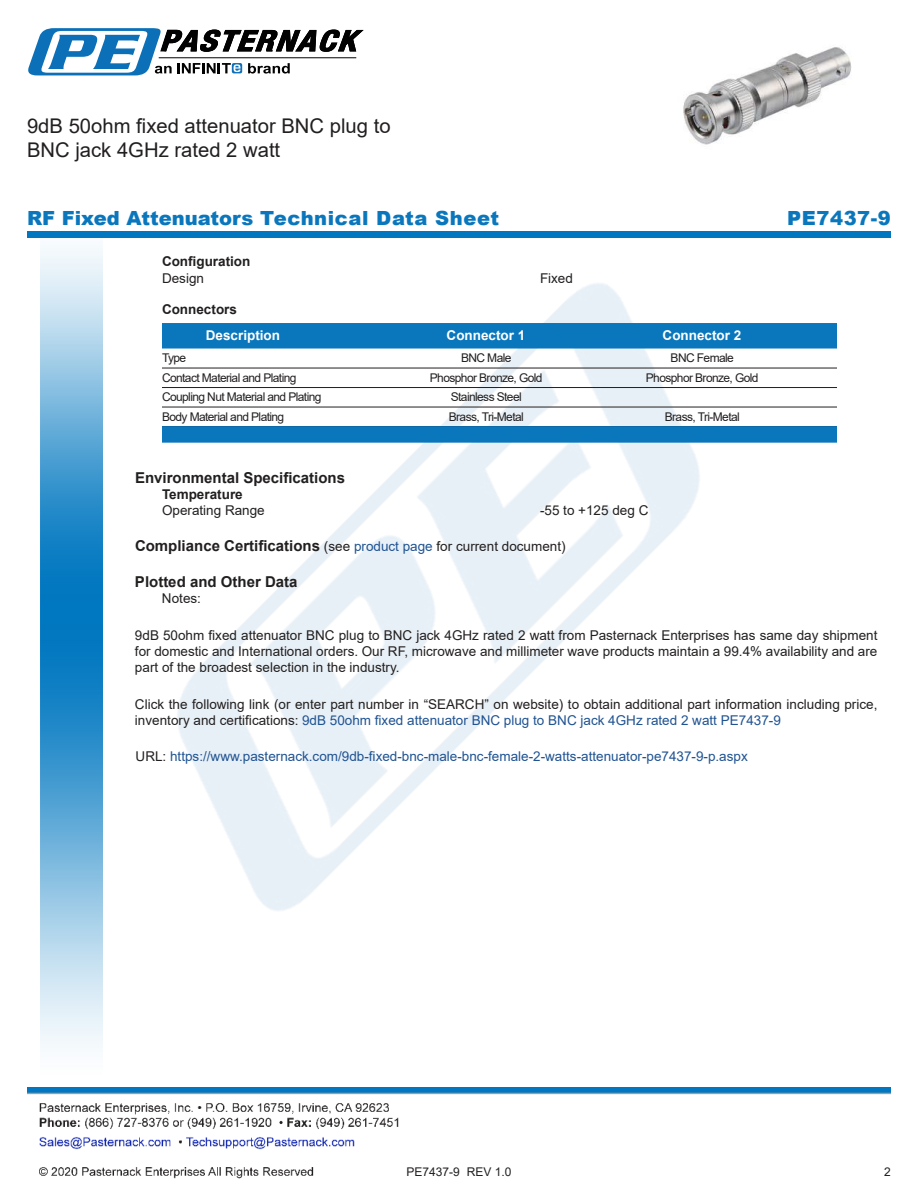
<style>
.page{position:relative;width:918px;height:1188px;background:#fff}
.page>*{position:absolute;margin:0;border:0;box-sizing:border-box;transform-origin:0 0}
.t1{font:20.25px/24.3px "Arial";color:#221f1f}
.t2{font:900 19.5px "Arial";letter-spacing:.005em;color:#0a77bd}
.t3{font:900 19.5px "Arial";letter-spacing:.025em;color:#0a77bd}
.t4{font:700 15px "Arial";color:#221f1f}
.t5{font:13.5px/16.2px "Arial";color:#221f1f;text-align:justify}
.t6{font:13.5px "Arial";color:#1f5392}
.t7{font:700 13.5px "Arial";color:#221f1f}
.t8{font:700 13.5px "Arial";color:#fff}
.t9{font:12px "Arial";letter-spacing:-.05em;color:#221f1f}
.t10{font:12px "Arial";color:#221f1f}
.s1{font-weight:400;font-size:13.5px}
.s2{font-weight:400;font-size:13.5px;color:#1f5392}
.s3{color:#1f5392}
.s4{color:#221f1f}
</style>
<div class="page">
<img style="left:39px;top:1103px;width:360px;height:76px">
<img style="left:102px;top:248px;width:719px;height:722px">
<img style="left:27px;top:1088px;width:864px;height:7px">
<img style="left:40px;top:237px;width:62px;height:811px">
<div style="left:27px;top:231px;width:864px;height:6px;background:#0177c0"></div>
<svg style="left:28px;top:28px;width:336px;height:47px"></svg>
<div style="left:162px;top:323px;width:675px;height:26px;background:#0a77bd"></div>
<hr style="left:162px;top:368px;width:675px;height:1px;background:#221f1f">
<hr style="left:162px;top:387px;width:675px;height:1px;background:#221f1f">
<hr style="left:162px;top:407px;width:675px;height:1px;background:#221f1f">
<div style="left:162px;top:426px;width:675px;height:17px;background:#0a77bd"></div>
<img style="left:683px;top:47px;width:169px;height:98px">
<h1 class="t1" style="left:27px;top:114px;width:365px">9dB 50ohm 昀椀xed attenuator BNC plug to<br>BNC jack 4GHz rated 2 watt</h1>
<h2 class="t2" style="left:27px;top:207px;width:474px">RF Fixed Attenuators Technical Data Sheet</h2>
<h2 class="t3" style="left:787px;top:207px;width:105px">PE7437-9</h2>
<p class="t7" style="left:162px;top:252px;width:90px">Con昀椀guration</p>
<p class="t5" style="left:162px;top:271px;width:44px">Design</p>
<p class="t5" style="left:540px;top:271px;width:35px">Fixed</p>
<p class="t7" style="left:162px;top:304px;width:77px">Connectors</p>
<p class="t8" style="left:206px;top:330px;width:76px">Description</p>
<p class="t8" style="left:447px;top:330px;width:80px">Connector 1</p>
<p class="t8" style="left:663px;top:330px;width:80px">Connector 2</p>
<p class="t9" style="left:162px;top:353px;width:26px">Type</p>
<p class="t9" style="left:461px;top:353px;width:52px">BNC Male</p>
<p class="t9" style="left:671px;top:353px;width:65px">BNC Female</p>
<p class="t9" style="left:162px;top:369px;width:136px">Contact Material and Plating</p>
<p class="t9" style="left:430px;top:369px;width:114px">Phosphor Bronze, Gold</p>
<p class="t9" style="left:646px;top:369px;width:114px">Phosphor Bronze, Gold</p>
<p class="t9" style="left:162px;top:392px;width:161px">Coupling Nut Material and Plating</p>
<p class="t9" style="left:451px;top:392px;width:72px">Stainless Steel</p>
<p class="t9" style="left:162px;top:408px;width:124px">Body Material and Plating</p>
<p class="t9" style="left:449px;top:408px;width:77px">Brass, Tri-Metal</p>
<p class="t9" style="left:665px;top:408px;width:77px">Brass, Tri-Metal</p>
<p class="t4" style="left:135px;top:467px;width:212px">Environmental Speci昀椀cations</p>
<p class="t7" style="left:162px;top:489px;width:82px">Temperature</p>
<p class="t5" style="left:162px;top:502px;width:104px">Operating Range</p>
<p class="t5" style="left:540px;top:502px;width:110px">-55 to +125 deg C</p>
<p class="t4" style="left:135px;top:535px;width:432px">Compliance Certi昀椀cations <span class="s1">(see</span> <span class="s2">product page</span> <span class="s1">for current document)</span></p>
<p class="t4" style="left:135px;top:576px;width:164px">Plotted and Other Data</p>
<p class="t5" style="left:162px;top:592px;width:41px">Notes:</p>
<p class="t5" style="left:135px;top:627px;width:744px">9dB 50ohm 昀椀xed attenuator BNC plug to BNC jack 4GHz rated 2 watt from Pasternack Enterprises has same day shipment for domestic and International orders. Our RF, microwave and millimeter wave products maintain a 99.4% availability and are part of the broadest selection in the industry.</p>
<p class="t5" style="left:135px;top:696px;width:744px">Click the following link (or enter part number in “SEARCH” on website) to obtain additional part information including price, inventory and certi昀椀cations: <span class="s3">9dB 50ohm 昀椀xed attenuator BNC plug to BNC jack 4GHz rated 2 watt PE7437-9</span></p>
<p class="t6" style="left:136px;top:747px;width:614px"><span class="s4">URL:</span> https://www.pasternack.com/9db-昀椀xed-bnc-male-bnc-female-2-watts-attenuator-pe7437-9-p.aspx</p>
<p class="t10" style="left:407px;top:1163px;width:106px">PE7437-9 REV 1.0</p>
<p class="t9" style="left:884px;top:1167px;width:8px">2</p>
</div>
